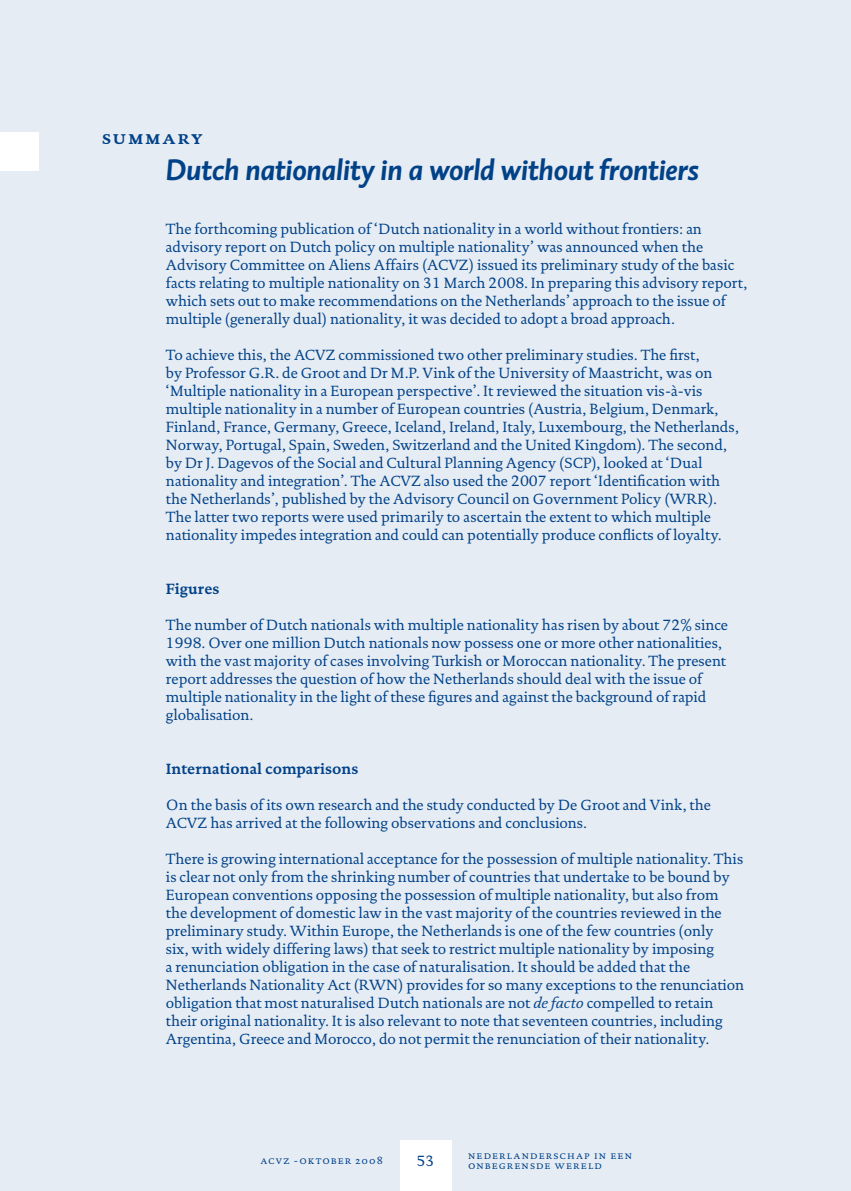
<style>
.page{position:relative;width:851px;height:1191px;background:#fff}
.page>*{position:absolute;margin:0;border:0;box-sizing:border-box;transform-origin:0 0}
.t1{font:italic 700 30px "DTL Caspari ST";color:#004188}
.t2{font:700 18px "DTL Documenta T Caps";letter-spacing:.13em;color:#004188}
.t3{font:15px/18px "DTL Documenta T";color:#004188}
.t4{font:700 15px "DTL Documenta T";color:#004188}
.t5{font:10.5px/10.5px "DTL Documenta T Caps";letter-spacing:.105em;color:#004188}
.s1{font-style:italic}
</style>
<div class="page">
<div style="left:0;top:0;width:850px;height:1191px;background:#e6ecf3"></div>
<div style="left:400px;top:1140px;width:51px;height:51px;background:#fff"></div>
<div style="left:0;top:132px;width:38px;height:38px;background:#fff"></div>
<p class="t2" style="left:102px;top:127px;width:102px">summary</p>
<h1 class="t1" style="left:166px;top:151px;width:534px">Dutch nationality in a world without frontiers</h1>
<p class="t3" style="left:166px;top:220px;width:583px">The forthcoming publication of ‘Dutch nationality in a world without frontiers: an advisory report on Dutch policy on multiple nationality’ was announced when the Advisory Committee on Aliens Affairs (ACVZ) issued its preliminary study of the basic facts relating to multiple nationality on 3 1 March 2008. In preparing this advisory report, which sets out to make recommendations on the Netherlands’ approach to the issue of multiple (generally dual) nationality, it was decided to adopt a broad approach.</p>
<p class="t3" style="left:166px;top:346px;width:574px">To achieve this, the ACVZ commissioned two other preliminary studies. The first,<br>by Professor G.R. de Groot and Dr M.P. Vink of the University of Maastricht, was on ‘Multiple nationality in a European perspective’. It reviewed the situation vis-à-vis multiple nationality in a number of European countries (Austria, Belgium, Denmark, Finland, France, Germany, Greece, Iceland, Ireland, Italy, Luxembourg, the Netherlands, Norway, Portugal, Spain, Sweden, Switzerland and the United Kingdom). The second, by Dr J. Dagevos of the Social and Cultural Planning Agency (SCP), looked at ‘Dual nationality and integration’. The ACVZ also used the 2007 report ‘Identification with the Netherlands’, published by the Advisory Council on Government Policy (WRR).<br>The latter two reports were used primarily to ascertain the extent to which multiple nationality impedes integration and could can potentially produce conflicts of loyalty.</p>
<p class="t4" style="left:166px;top:580px;width:55px">Figures</p>
<p class="t3" style="left:166px;top:616px;width:563px">The number of Dutch nationals with multiple nationality has risen by about 72% since 1998. Over one million Dutch nationals now possess one or more other nationalities, with the vast majority of cases involving Turkish or Moroccan nationality. The present report addresses the question of how the Netherlands should deal with the issue of multiple nationality in the light of these figures and against the background of rapid globalisation.</p>
<p class="t4" style="left:166px;top:760px;width:194px">International comparisons</p>
<p class="t3" style="left:166px;top:796px;width:546px">On the basis of its own research and the study conducted by De Groot and Vink, the<br>ACVZ has arrived at the following observations and conclusions.</p>
<p class="t3" style="left:166px;top:850px;width:579px">There is growing international acceptance for the possession of multiple nationality. This is clear not only from the shrinking number of countries that undertake to be bound by European conventions opposing the possession of multiple nationality, but also from<br>the development of domestic law in the vast majority of the countries reviewed in the preliminary study. Within Europe, the Netherlands is one of the few countries (only<br>six, with widely differing laws) that seek to restrict multiple nationality by imposing<br>a renunciation obligation in the case of naturalisation. It should be added that the Netherlands Nationality Act (RWN) provides for so many exceptions to the renunciation obligation that most naturalised Dutch nationals are not <span class="s1">de facto</span> compelled to retain their original nationality. It is also relevant to note that seventeen countries, including Argentina, Greece and Morocco, do not permit the renunciation of their nationality.</p>
<p class="t5" style="left:260px;top:1155px;width:124px">acvz -oktober 2008</p>
<p class="t3" style="left:416px;top:1152px;width:17px">53</p>
<p class="t5" style="left:468px;top:1150px;width:165px">nederlanderschap in een onbegrensde wereld</p>
</div>
